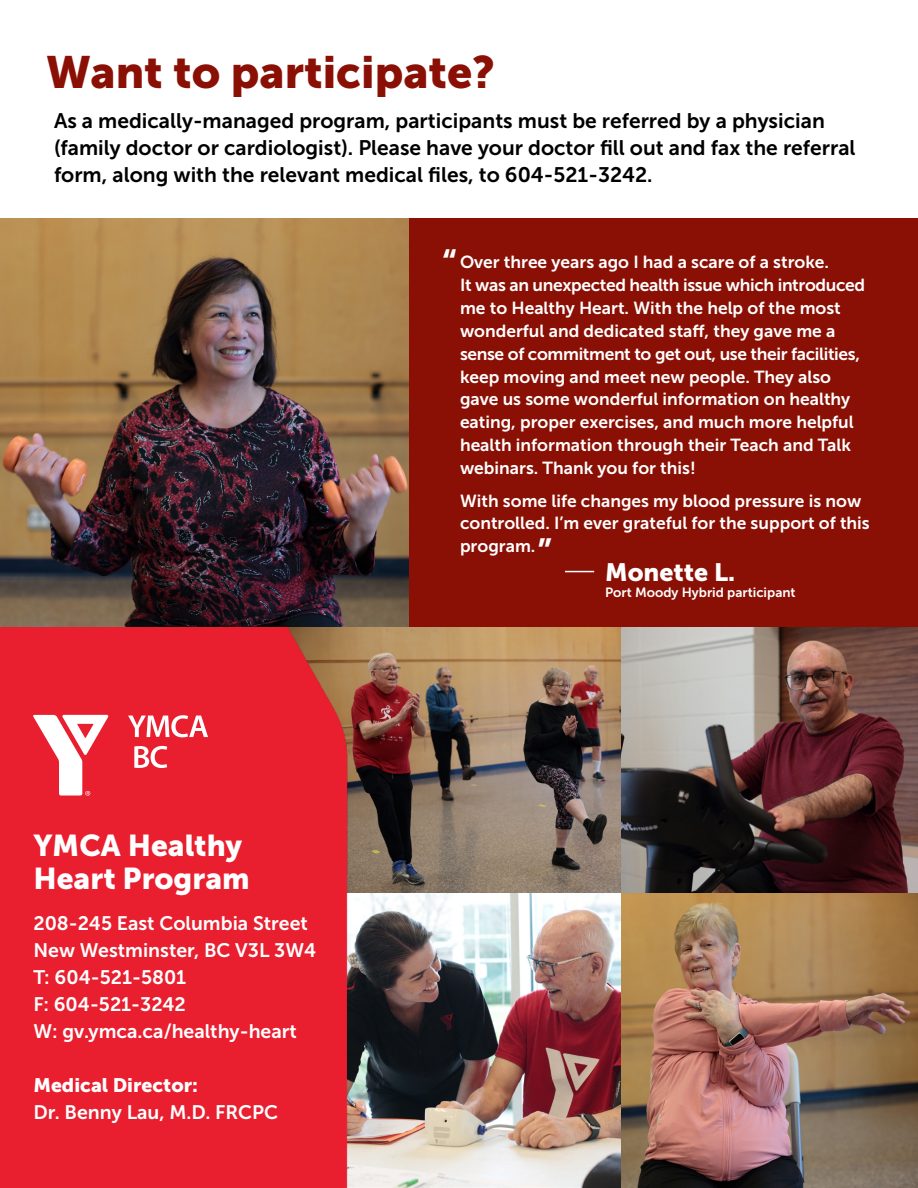
<style>
.page{position:relative;width:918px;height:1188px;background:#fff}
.page>*{position:absolute;margin:0;border:0;box-sizing:border-box;transform-origin:0 0}
.t1{font:45px "Museo Sans 900";color:#8a1005}
.t2{font:38.4px "Museo Sans 700";color:#fff}
.t3{font:30px/33px "Museo Sans 900";color:#fff}
.t4{font:25.05px "Museo Sans 900";color:#fff}
.t5{font:21px/27px "Museo Sans 700";color:#000}
.t6{font:19.5px/27px "Museo Sans 700";color:#fff}
.t7{font:19.5px "Museo Sans 900";color:#fff}
.t8{font:17.4px/22.8px "Museo Sans 700";color:#fff}
.t9{font:13.35px "Museo Sans 700";color:#fff}
.s1{font-size:38.4px}
</style>
<div class="page">
<img style="left:382px;top:892px;width:536px;height:296px">
<img style="left:382px;top:627px;width:536px;height:265px">
<img style="left:0;top:627px;width:382px;height:561px">
<svg style="left:33px;top:715px;width:75px;height:81px"></svg>
<svg style="left:128px;top:715px;width:80px;height:22px"></svg>
<svg style="left:134px;top:746px;width:33px;height:22px"></svg>
<img style="left:0;top:218px;width:409px;height:409px">
<div style="left:409px;top:218px;width:509px;height:409px;background:#8a1005"></div>
<svg style="left:565px;top:571px;width:29px;height:1px"></svg>
<h1 class="t1" style="left:46px;top:46px;width:450px">Want to participate?</h1>
<p class="t5" style="left:54px;top:107px;width:803px">As a medically-managed program, participants must be referred by a physician (family doctor or cardiologist). Please have your doctor fill out and fax the referral form, along with the relevant medical files, to 604-521-3242.</p>
<h2 class="t2" style="left:442px;top:243px;width:17px">“</h2>
<p class="t8" style="left:460px;top:251px;width:407px">Over three years ago I had a scare of a stroke.<br>It was an unexpected health issue which introduced me to Healthy Heart. With the help of the most wonderful and dedicated staff, they gave me a sense of commitment to get out, use their facilities, keep moving and meet new people. They also gave us some wonderful information on healthy eating, proper exercises, and much more helpful health information through their Teach and Talk webinars. Thank you for this!</p>
<p class="t8" style="left:460px;top:489px;width:411px">With some life changes my blood pressure is now controlled. I’m ever grateful for the support of this program.<span class="s1">”</span></p>
<h3 class="t3" style="left:33px;top:829px;width:218px">YMCA Healthy<br>Heart Program</h3>
<p class="t6" style="left:33px;top:910px;width:285px">208-245 East Columbia Street<br>New Westminster, BC V3L 3W4<br>T: 604-521-5801<br>F: 604-521-3242<br>W: gv.ymca.ca/healthy-heart</p>
<p class="t7" style="left:33px;top:1074px;width:166px">Medical Director:</p>
<p class="t6" style="left:33px;top:1099px;width:246px">Dr. Benny Lau, M.D. FRCPC</p>
<h3 class="t4" style="left:605px;top:558px;width:132px">Monette L.</h3>
<p class="t9" style="left:605px;top:585px;width:192px">Port Moody Hybrid participant</p>
</div>
